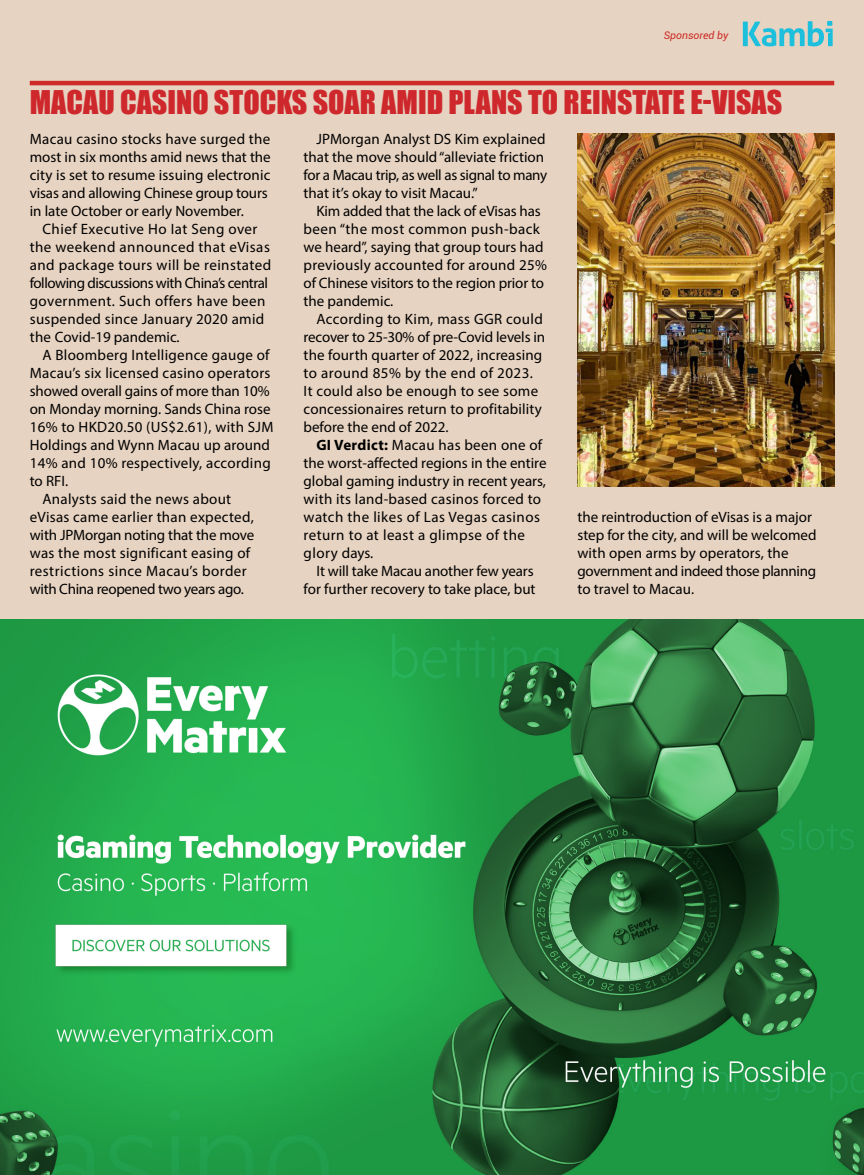
<style>
.page{position:relative;width:864px;height:1175px;background:#fff}
.page>*{position:absolute;margin:0;border:0;box-sizing:border-box;transform-origin:0 0}
.t1{font:30px "Impact";color:#ce282c}
.t2{font:15px/18px "Myriad Pro";letter-spacing:.01em;color:#000}
.t3{font:15px/18px "Myriad Pro";letter-spacing:-.01em;color:#000;text-align:right}
.t4{font:15px "Myriad Pro";letter-spacing:.03em;color:#000}
.t5{font:15px "Myriad Pro";letter-spacing:-.02em;color:#000}
.t6{font:italic 10.5px "Roboto";color:#cd2b27}
.s1{font-weight:700}
</style>
<div class="page">
<div style="left:0;top:0;width:864px;height:1174px;background:#e7d3c1"></div>
<hr style="left:30px;top:81px;width:804px;height:4px;background:#cd2b27">
<img style="left:0;top:619px;width:864px;height:555px">
<img style="left:577px;top:133px;width:257px;height:353px">
<svg style="left:743px;top:21px;width:90px;height:25px"></svg>
<p class="t6" style="left:664px;top:28px;width:66px">Sponsored by</p>
<h1 class="t1" style="left:30px;top:79px;width:754px">MACAU CASINO STOCKS SOAR AMID PLANS TO REINSTATE E-VISAS</h1>
<p class="t2" style="left:30px;top:130px;width:243px">Macau casino stocks have surged the most in six months amid news that the city is set to resume issuing electronic visas and allowing Chinese group tours in late October or early November.</p>
<p class="t2" style="left:30px;top:220px;width:243px;text-indent:13px">Chief Executive Ho Iat Seng over the weekend announced that eVisas and package tours will be reinstated following discussions with China’s central government. Such offers have been suspended since January 2020 amid the Covid-19 pandemic.</p>
<p class="t2" style="left:43px;top:346px;width:229px">A Bloomberg Intelligence gauge of</p>
<p class="t2" style="left:30px;top:364px;width:242px">Macau’s six licensed casino operators</p>
<p class="t3" style="left:30px;top:382px;width:241px">showed overall gains of more than 10%</p>
<p class="t2" style="left:30px;top:400px;width:242px">on Monday morning. Sands China rose</p>
<p class="t2" style="left:30px;top:418px;width:245px">16% to HKD20.50 (US$2.61), with SJM</p>
<p class="t2" style="left:30px;top:436px;width:242px">Holdings and Wynn Macau up around</p>
<p class="t2" style="left:30px;top:454px;width:242px">14% and 10% respectively, according</p>
<p class="t2" style="left:30px;top:472px;width:40px">to RFI.</p>
<p class="t2" style="left:43px;top:490px;width:190px">Analysts said the news about</p>
<p class="t2" style="left:30px;top:508px;width:226px">eVisas came earlier than expected,</p>
<p class="t3" style="left:30px;top:526px;width:226px">with JPMorgan noting that the move</p>
<p class="t2" style="left:30px;top:544px;width:222px">was the most significant easing of</p>
<p class="t4" style="left:30px;top:562px;width:219px">restrictions since Macau’s border</p>
<p class="t5" style="left:30px;top:580px;width:216px">with China reopened two years ago.</p>
<p class="t2" style="left:304px;top:130px;width:245px;text-indent:13px">JPMorgan Analyst DS Kim explained that the move should “alleviate friction for a Macau trip, as well as signal to many that it’s okay to visit Macau.”</p>
<p class="t2" style="left:304px;top:202px;width:245px;text-indent:13px">Kim added that the lack of eVisas has been “the most common push-back we heard”, saying that group tours had previously accounted for around 25% of Chinese visitors to the region prior to the pandemic.</p>
<p class="t2" style="left:304px;top:310px;width:243px;text-indent:13px">According to Kim, mass GGR could recover to 25-30% of pre-Covid levels in the fourth quarter of 2022, increasing to around 85% by the end of 2023.<br>It could also be enough to see some concessionaires return to profitability before the end of 2022.</p>
<p class="t2" style="left:304px;top:436px;width:244px;text-indent:13px"><span class="s1">GI Verdict:</span> Macau has been one of the worst-affected regions in the entire global gaming industry in recent years, with its land-based casinos forced to watch the likes of Las Vegas casinos return to at least a glimpse of the glory days.</p>
<p class="t3" style="left:304px;top:562px;width:233px">It will take Macau another few years for further recovery to take place, but</p>
<p class="t2" style="left:577px;top:508px;width:241px">the reintroduction of eVisas is a major step for the city, and will be welcomed with open arms by operators, the government and indeed those planning to travel to Macau.</p>
</div>
